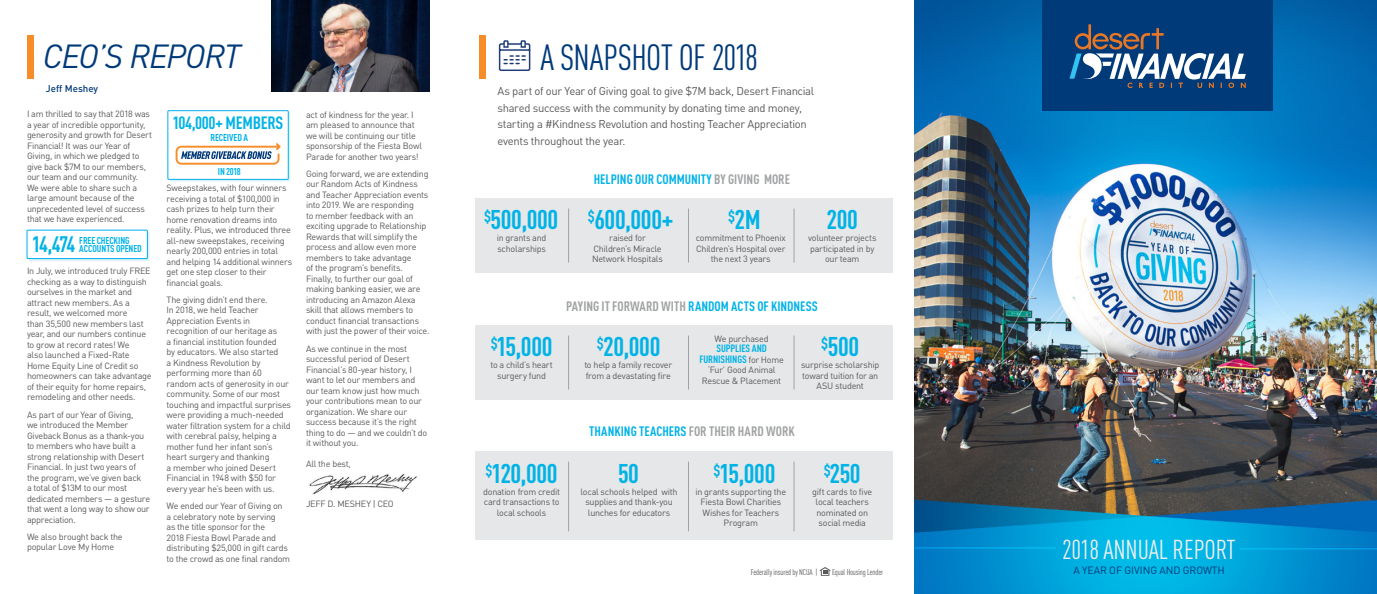
<style>
.page{position:relative;width:1377px;height:594px;background:#fff}
.page>*{position:absolute;margin:0;border:0;box-sizing:border-box;transform-origin:0 0}
.t1{font:condensed 36px "DIN Pro";letter-spacing:-.02em;color:#003a79}
.t2{font:italic 33px "DIN Pro";letter-spacing:-.035em;color:#003a79}
.t3{font:condensed 27px "DIN Pro";letter-spacing:-.005em;color:#ededee}
.t4{font:700 condensed 26.7px "DIN Pro";letter-spacing:-.01em;color:#00b3e7}
.t5{font:700 condensed 22.12px "DIN Pro";color:#00b3e7}
.t6{font:700 condensed 17.62px "DIN Pro";letter-spacing:-.02em;color:#00b3e7}
.t7{font:700 condensed 13.5px "DIN Pro";color:#00b3e7}
.t8{font:11.25px/16.5px "DIN Pro";letter-spacing:-.03em;color:#58595b}
.t9{font:700 condensed 10.5px/10.5px "DIN Pro";letter-spacing:-.01em;color:#00b3e7;text-align:center}
.t10{font:10.5px "DIN Pro";letter-spacing:-.005em;color:#003a79}
.t11{font:700 condensed 9.82px/7.9px "DIN Pro";letter-spacing:-.01em;color:#00b3e7}
.t12{font:500 9.75px "DIN Pro";color:#003a79}
.t13{font:9px/10.5px "DIN Pro";letter-spacing:-.03em;color:#58595b}
.t14{font:condensed 8.25px "DIN Pro";letter-spacing:-.015em;color:#58595b}
.s1{color:#a0a2a3}
.s2{font-weight:400;font-stretch:normal;font-size:9px;color:#58595b}
</style>
<div class="page">
<img style="left:915px;top:0;width:462px;height:594px">
<div style="left:1043px;top:0;width:230px;height:110px;background:#003a79"></div>
<img style="left:309px;top:474px;width:108px;height:21px">
<svg style="left:820px;top:567px;width:10px;height:9px"></svg>
<div style="left:476px;top:451px;width:417px;height:89px;background:#e6e7e8"></div>
<hr style="left:568px;top:462px;width:1px;height:69px;background:#a0a2a3">
<hr style="left:688px;top:462px;width:1px;height:69px;background:#a0a2a3">
<hr style="left:794px;top:462px;width:1px;height:69px;background:#a0a2a3">
<svg style="left:1070px;top:24px;width:176px;height:64px"></svg>
<img style="left:272px;top:0;width:157px;height:92px">
<div style="left:27px;top:36px;width:7px;height:43px;background:#f78d28"></div>
<div style="left:479px;top:36px;width:7px;height:43px;background:#f78d28"></div>
<hr style="left:1239px;top:548px;width:138px;height:1px;background:#00b3e7">
<hr style="left:915px;top:548px;width:141px;height:1px;background:#00b3e7">
<svg style="left:498px;top:40px;width:33px;height:31px"></svg>
<div style="left:29px;top:232px;width:120px;height:29px;background:#cdeefb"></div>
<div style="left:27px;top:230px;width:120px;height:29px;background:#fff"></div>
<div style="left:27px;top:230px;width:121px;height:29px;border:1px solid #00aeef"></div>
<div style="left:476px;top:325px;width:417px;height:74px;background:#e6e7e8"></div>
<div style="left:476px;top:198px;width:417px;height:74px;background:#e6e7e8"></div>
<hr style="left:568px;top:336px;width:1px;height:54px;background:#a0a2a3">
<hr style="left:568px;top:209px;width:1px;height:54px;background:#a0a2a3">
<hr style="left:688px;top:336px;width:1px;height:54px;background:#a0a2a3">
<hr style="left:688px;top:209px;width:1px;height:54px;background:#a0a2a3">
<hr style="left:794px;top:336px;width:1px;height:54px;background:#a0a2a3">
<hr style="left:794px;top:209px;width:1px;height:54px;background:#a0a2a3">
<div style="left:170px;top:112px;width:120px;height:69px;background:#d9f2fc"></div>
<div style="left:168px;top:111px;width:120px;height:68px;background:#fff"></div>
<div style="left:167px;top:110px;width:122px;height:70px;border:1px solid #00aeef"></div>
<svg style="left:176px;top:143px;width:105px;height:22px"></svg>
<h2 class="t2" style="left:43px;top:30px;width:199px">CEO’S REPORT</h2>
<p class="t12" style="left:46px;top:81px;width:54px">Jeff Meshey</p>
<p class="t13" style="left:27px;top:108px;width:127px">I am thrilled to say that 2018 was a year of incredible opportunity, generosity and growth for Desert<br>Financial! It was our Year of<br>Giving, in which we pledged to give back $7M to our members, our team and our community.<br>We were able to share such a large amount because of the unprecedented level of success that we have experienced.</p>
<h3 class="t6" style="left:173px;top:109px;width:112px">104,000+ MEMBERS</h3>
<p class="t11" style="left:211px;top:133px;width:39px">RECEIVED A</p>
<p class="t11" style="left:218px;top:167px;width:24px">IN 2018</p>
<p class="t13" style="left:167px;top:182px;width:127px">Sweepstakes, with four winners receiving a total of $100,000 in cash prizes to help turn their home renovation dreams into reality. Plus, we introduced three all-new sweepstakes, receiving nearly 200,000 entries in total and helping 14 additional winners get one step closer to their financial goals.</p>
<p class="t13" style="left:167px;top:293px;width:126px">The giving didn’t end there.<br>In 2018, we held Teacher<br>Appreciation Events in recognition of our heritage as<br>a financial institution founded<br>by educators. We also started<br>a Kindness Revolution by performing more than 60 random acts of generosity in our community. Some of our most touching and impactful surprises were providing a much-needed water filtration system for a child with cerebral palsy, helping a mother fund her infant son’s heart surgery and thanking<br>a member who joined Desert<br>Financial in 1948 with $50 for every year he’s been with us.</p>
<p class="t13" style="left:167px;top:500px;width:125px">We ended our Year of Giving on<br>a celebratory note by serving<br>as the title sponsor for the<br>2018 Fiesta Bowl Parade and distributing $25,000 in gift cards to the crowd as one final random</p>
<h3 class="t5" style="left:32px;top:227px;width:45px">14,474</h3>
<p class="t11" style="left:79px;top:235px;width:64px">FREE CHECKING<br>ACCOUNTS OPENED</p>
<p class="t13" style="left:27px;top:265px;width:126px">In July, we introduced truly FREE checking as a way to distinguish ourselves in the market and attract new members. As a result, we welcomed more<br>than 35,500 new members last year, and our numbers continue to grow at record rates! We<br>also launched a Fixed-Rate<br>Home Equity Line of Credit so homeowners can take advantage of their equity for home repairs, remodeling and other needs.</p>
<p class="t13" style="left:27px;top:408px;width:125px">As part of our Year of Giving,<br>we introduced the Member<br>Giveback Bonus as a thank-you to members who have built a strong relationship with Desert<br>Financial. In just two years of the program, we’ve given back<br>a total of $13M to our most dedicated members — a gesture that went a long way to show our appreciation.</p>
<p class="t13" style="left:27px;top:530px;width:97px">We also brought back the popular Love My Home</p>
<p class="t13" style="left:306px;top:108px;width:118px">act of kindness for the year. I am pleased to announce that we will be continuing our title sponsorship of the Fiesta Bowl<br>Parade for another two years!</p>
<p class="t13" style="left:306px;top:168px;width:125px">Going forward, we are extending our Random Acts of Kindness and Teacher Appreciation events into 2019. We are responding<br>to member feedback with an exciting upgrade to Relationship<br>Rewards that will simplify the process and allow even more members to take advantage<br>of the program’s benefits.<br>Finally, to further our goal of making banking easier, we are introducing an Amazon Alexa skill that allows members to conduct financial transactions with just the power of their voice.</p>
<p class="t13" style="left:306px;top:342px;width:123px">As we continue in the most successful period of Desert<br>Financial’s 80-year history, I want to let our members and our team know just how much your contributions mean to our organization. We share our success because it’s the right thing to do — and we couldn’t do it without you.</p>
<p class="t13" style="left:306px;top:458px;width:46px">All the best,</p>
<p class="t13" style="left:306px;top:498px;width:89px">JEFF D. MESHEY | CEO</p>
<h1 class="t1" style="left:540px;top:31px;width:219px">A SNAPSHOT OF 2018</h1>
<p class="t8" style="left:498px;top:82px;width:318px">As part of our Year of Giving goal to give $7M back, Desert Financial shared success with the community by donating time and money, starting a #Kindness Revolution and hosting Teacher Appreciation events throughout the year.</p>
<h3 class="t4" style="left:484px;top:199px;width:76px"><sup>$</sup>500,000</h3>
<p class="t13" style="left:497px;top:232px;width:51px">in grants and scholarships</p>
<h3 class="t7" style="left:594px;top:169px;width:198px">HELPING OUR COMMUNITY <span class="s1">BY GIVING MORE</span></h3>
<h3 class="t4" style="left:588px;top:199px;width:87px"><sup>$</sup>600,000+</h3>
<p class="t13" style="left:592px;top:232px;width:72px;text-align:center">raised for<br>Children’s Miracle<br>Network Hospitals</p>
<h3 class="t4" style="left:728px;top:199px;width:34px"><sup>$</sup>2M</h3>
<p class="t13" style="left:696px;top:232px;width:91px;text-align:center">commitment to Phoenix<br>Children’s Hospital over the next 3 years</p>
<h3 class="t4" style="left:827px;top:199px;width:33px">200</h3>
<p class="t13" style="left:808px;top:232px;width:70px;text-align:center">volunteer projects participated in by our team</p>
<h3 class="t4" style="left:491px;top:326px;width:63px"><sup>$</sup>15,000</h3>
<p class="t13" style="left:490px;top:359px;width:64px;text-align:center">to a child’s heart surgery fund</p>
<h3 class="t7" style="left:566px;top:296px;width:253px"><span class="s1">PAYING IT FORWARD WITH</span> RANDOM ACTS OF KINDNESS</h3>
<h3 class="t4" style="left:597px;top:326px;width:65px"><sup>$</sup>20,000</h3>
<p class="t13" style="left:584px;top:359px;width:89px">to help a family recover from a devastating fire</p>
<p class="t13" style="left:715px;top:333px;width:56px">We purchased</p>
<p class="t9" style="left:699px;top:343px;width:86px">SUPPLIES AND<br>FURNISHINGS <span class="s2">for Home</span></p>
<p class="t13" style="left:702px;top:364px;width:81px;text-align:center">‘Fur’ Good Animal<br>Rescue &amp; Placement</p>
<h3 class="t4" style="left:821px;top:326px;width:39px"><sup>$</sup>500</h3>
<p class="t13" style="left:801px;top:359px;width:80px;text-align:center">surprise scholarship toward tuition for an<br>ASU student</p>
<h3 class="t7" style="left:589px;top:421px;width:207px">THANKING TEACHERS <span class="s1">FOR THEIR HARD WORK</span></h3>
<h3 class="t4" style="left:486px;top:453px;width:74px"><sup>$</sup>120,000</h3>
<h3 class="t4" style="left:618px;top:453px;width:22px">50</h3>
<h3 class="t4" style="left:713px;top:453px;width:63px"><sup>$</sup>15,000</h3>
<p class="t13" style="left:483px;top:485px;width:78px;text-align:center">donation from credit card transactions to local schools</p>
<p class="t13" style="left:581px;top:485px;width:99px;text-align:center">local schools helped with supplies and thank-you lunches for educators</p>
<p class="t13" style="left:695px;top:485px;width:92px;text-align:center">in grants supporting the<br>Fiesta Bowl Charities<br>Wishes for Teachers<br>Program</p>
<h3 class="t4" style="left:824px;top:453px;width:38px"><sup>$</sup>250</h3>
<p class="t13" style="left:812px;top:485px;width:62px;text-align:center">gift cards to five local teachers nominated on social media</p>
<p class="t14" style="left:751px;top:566px;width:68px">Federally insured by NCUA |</p>
<p class="t14" style="left:832px;top:566px;width:53px">Equal Housing Lender</p>
<h3 class="t3" style="left:1062px;top:530px;width:175px">2018 ANNUAL REPORT</h3>
<p class="t10" style="left:1073px;top:562px;width:153px">A YEAR OF GIVING AND GROWTH</p>
</div>
